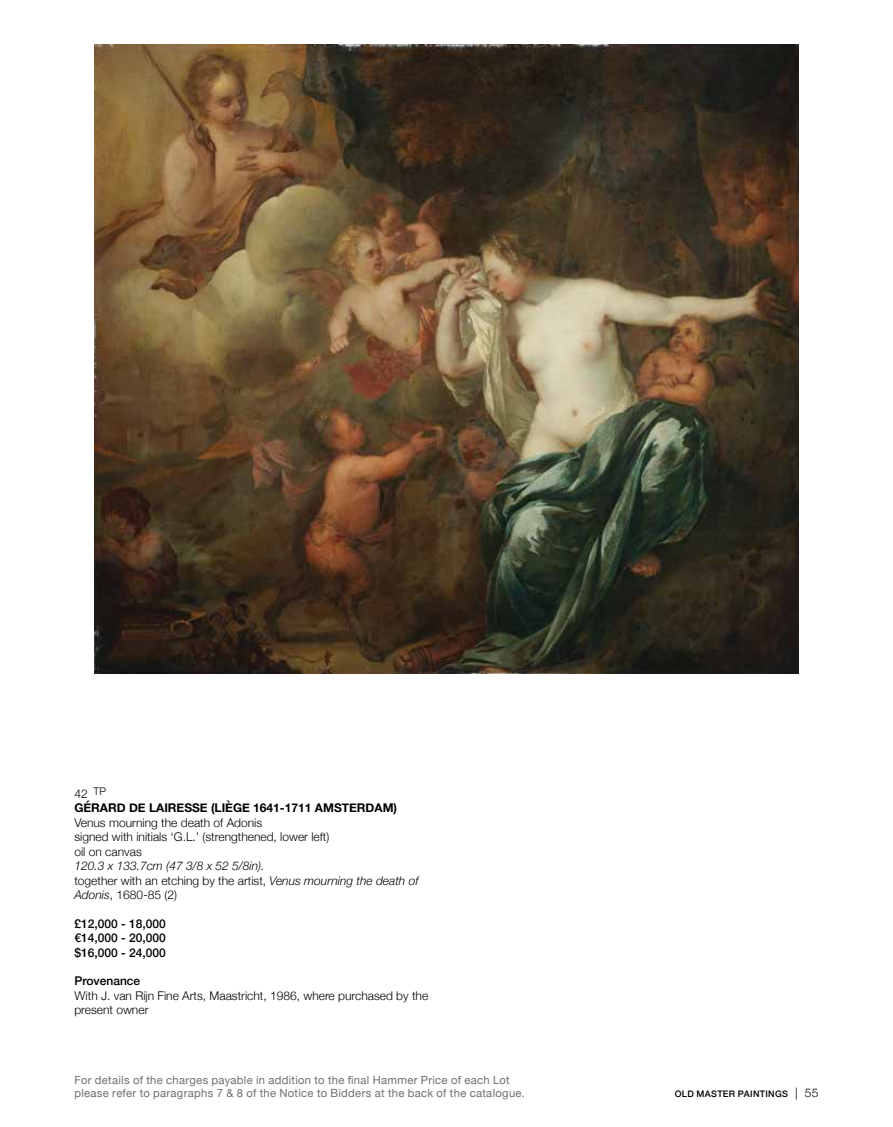
<style>
.page{position:relative;width:893px;height:1127px;background:#fff}
.page>*{position:absolute;margin:0;border:0;box-sizing:border-box;transform-origin:0 0}
.t1{font:300 12px/14.4px "Helvetica Neue";color:#000}
.t2{font:italic 300 12px/14.4px "Helvetica Neue";color:#000}
.t3{font:500 12px/14.4px "Helvetica Neue";color:#000;text-align:justify}
.t4{font:700 12px/14.4px "Helvetica Neue";color:#000}
.t5{font:11.25px/12.8px "Helvetica Neue";letter-spacing:.025em;color:#6f6f6f}
.t6{font:500 9px "Helvetica Neue";letter-spacing:.035em;color:#000}
.s1{font-weight:300}
.s2{font-style:normal}
.s3{font-weight:300;font-size:12px}
</style>
<div class="page">
<img style="left:95px;top:45px;width:703px;height:629px">
<p class="t4" style="left:74px;top:787px;width:324px"><span class="s1">42</span> <sup>TP<br></sup>GÉRARD DE LAIRESSE (LIÈGE 1641-1711 AMSTERDAM)</p>
<p class="t1" style="left:74px;top:814px;width:256px">Venus mourning the death of Adonis<br>signed with initials ‘G.L.’ (strengthened, lower left) oil on canvas</p>
<p class="t2" style="left:74px;top:858px;width:346px">120.3 x 133.7cm (47 3/8 x 52 5/8in).<br><span class="s2">together with an etching by the artist,</span> Venus mourning the death of<br>Adonis<span class="s2">, 1680-85 (2)</span></p>
<p class="t3" style="left:74px;top:915px;width:93px">£12,000 - 18,000 €14,000 - 20,000 $16,000 - 24,000</p>
<p class="t3" style="left:74px;top:973px;width:67px">Provenance</p>
<p class="t1" style="left:74px;top:987px;width:355px">With J. van Rijn Fine Arts, Maastricht, 1986, where purchased by the present owner</p>
<p class="t5" style="left:74px;top:1075px;width:452px">For details of the charges payable in addition to the final Hammer Price of each Lot please refer to paragraphs 7 &amp; 8 of the Notice to Bidders at the back of the catalogue.</p>
<p class="t6" style="left:675px;top:1087px;width:145px">OLD MASTER PAINTINGS <span class="s3">| 55</span></p>
</div>
